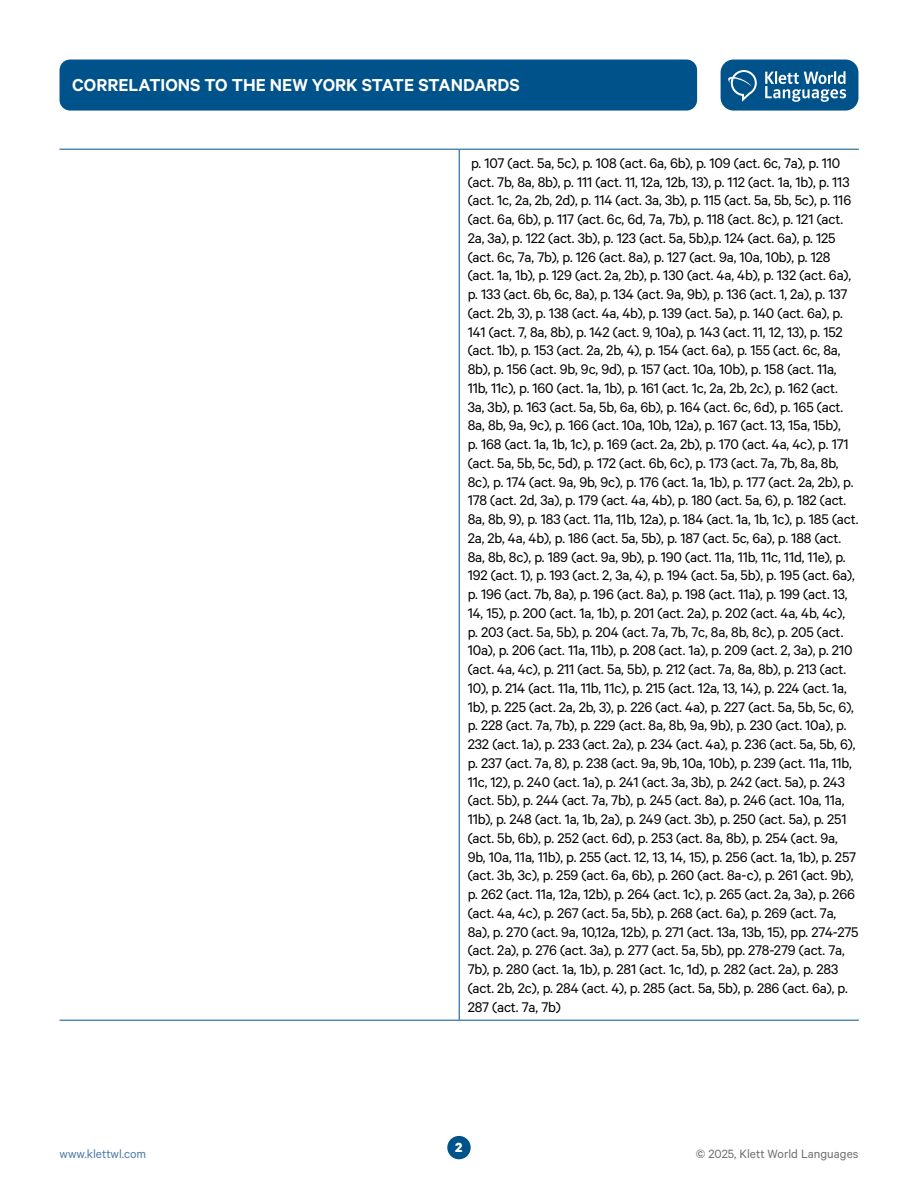
<style>
.page{position:relative;width:918px;height:1188px;background:#fff}
.page>*{position:absolute;margin:0;border:0;box-sizing:border-box;transform-origin:0 0}
.t1{font:600 19.5px "Calibre";color:#fff}
._000_tablas_texto_1_5_medium{font:15.75px/18.8px "Calibre";letter-spacing:-.01em;color:#000}
.t2{font:700 15px "Calibre";color:#fff}
.t3{font:13.5px "Calibre";color:#706f6f}
.t4{font:13.5px "Calibre";color:#517bab}
</style>
<div class="page">
<div style="left:447px;top:1136px;width:24px;height:23px;background:#00528a;border-radius:50%"></div>
<div style="left:721px;top:60px;width:137px;height:51px;background:#00528a;border-radius:13px"></div>
<svg style="left:765px;top:71px;width:81px;height:31px"></svg>
<svg style="left:728px;top:70px;width:29px;height:32px"></svg>
<div style="left:60px;top:60px;width:637px;height:51px;background:#00528a;border-radius:11px"></div>
<hr style="left:459px;top:149px;width:400px;height:1px;background:#00528a">
<hr style="left:459px;top:1020px;width:400px;height:1px;background:#00528a">
<hr style="left:60px;top:149px;width:399px;height:1px;background:#00528a">
<hr style="left:459px;top:150px;width:1px;height:870px;background:#00528a">
<hr style="left:60px;top:1020px;width:399px;height:1px;background:#00528a">
<p class="t1" style="left:72px;top:74px;width:449px">CORRELATIONS TO THE NEW YORK STATE STANDARDS</p>
<p class="_000_tablas_texto_1_5_medium" style="left:468px;top:153px;width:392px">p. 107 (act. 5a, 5c), p. 108 (act. 6a, 6b), p. 109 (act. 6c, 7a), p. 110 (act. 7b, 8a, 8b), p. 111 (act. 11, 12a, 12b, 13), p. 112 (act. 1a, 1b), p. 113 (act. 1c, 2a, 2b, 2d), p. 114 (act. 3a, 3b), p. 115 (act. 5a, 5b, 5c), p. 116 (act. 6a, 6b), p. 117 (act. 6c, 6d, 7a, 7b), p. 118 (act. 8c), p. 121 (act.<br>2a, 3a), p. 122 (act. 3b), p. 123 (act. 5a, 5b),p. 124 (act. 6a), p. 125 (act. 6c, 7a, 7b), p. 126 (act. 8a), p. 127 (act. 9a, 10a, 10b), p. 128 (act. 1a, 1b), p. 129 (act. 2a, 2b), p. 130 (act. 4a, 4b), p. 132 (act. 6a), p. 133 (act. 6b, 6c, 8a), p. 134 (act. 9a, 9b), p. 136 (act. 1, 2a), p. 137 (act. 2b, 3), p. 138 (act. 4a, 4b), p. 139 (act. 5a), p. 140 (act. 6a), p.<br>141 (act. 7, 8a, 8b), p. 142 (act. 9, 10a), p. 143 (act. 11, 12, 13), p. 152 (act. 1b), p. 153 (act. 2a, 2b, 4), p. 154 (act. 6a), p. 155 (act. 6c, 8a, 8b), p. 156 (act. 9b, 9c, 9d), p. 157 (act. 10a, 10b), p. 158 (act. 11a, 11b, 11c), p. 160 (act. 1a, 1b), p. 161 (act. 1c, 2a, 2b, 2c), p. 162 (act.<br>3a, 3b), p. 163 (act. 5a, 5b, 6a, 6b), p. 164 (act. 6c, 6d), p. 165 (act.<br>8a, 8b, 9a, 9c), p. 166 (act. 10a, 10b, 12a), p. 167 (act. 13, 15a, 15b),<br>p. 168 (act. 1a, 1b, 1c), p. 169 (act. 2a, 2b), p. 170 (act. 4a, 4c), p. 171 (act. 5a, 5b, 5c, 5d), p. 172 (act. 6b, 6c), p. 173 (act. 7a, 7b, 8a, 8b, 8c), p. 174 (act. 9a, 9b, 9c), p. 176 (act. 1a, 1b), p. 177 (act. 2a, 2b), p.<br>178 (act. 2d, 3a), p. 179 (act. 4a, 4b), p. 180 (act. 5a, 6), p. 182 (act.<br>8a, 8b, 9), p. 183 (act. 11a, 11b, 12a), p. 184 (act. 1a, 1b, 1c), p. 185 (act.<br>2a, 2b, 4a, 4b), p. 186 (act. 5a, 5b), p. 187 (act. 5c, 6a), p. 188 (act.<br>8a, 8b, 8c), p. 189 (act. 9a, 9b), p. 190 (act. 11a, 11b, 11c, 11d, 11e), p.<br>192 (act. 1), p. 193 (act. 2, 3a, 4), p. 194 (act. 5a, 5b), p. 195 (act. 6a), p. 196 (act. 7b, 8a), p. 196 (act. 8a), p. 198 (act. 11a), p. 199 (act. 13, 14, 15), p. 200 (act. 1a, 1b), p. 201 (act. 2a), p. 202 (act. 4a, 4b, 4c), p. 203 (act. 5a, 5b), p. 204 (act. 7a, 7b, 7c, 8a, 8b, 8c), p. 205 (act.<br>10a), p. 206 (act. 11a, 11b), p. 208 (act. 1a), p. 209 (act. 2, 3a), p. 210 (act. 4a, 4c), p. 211 (act. 5a, 5b), p. 212 (act. 7a, 8a, 8b), p. 213 (act.<br>10), p. 214 (act. 11a, 11b, 11c), p. 215 (act. 12a, 13, 14), p. 224 (act. 1a, 1b), p. 225 (act. 2a, 2b, 3), p. 226 (act. 4a), p. 227 (act. 5a, 5b, 5c, 6), p. 228 (act. 7a, 7b), p. 229 (act. 8a, 8b, 9a, 9b), p. 230 (act. 10a), p.<br>232 (act. 1a), p. 233 (act. 2a), p. 234 (act. 4a), p. 236 (act. 5a, 5b, 6), p. 237 (act. 7a, 8), p. 238 (act. 9a, 9b, 10a, 10b), p. 239 (act. 11a, 11b, 11c, 12), p. 240 (act. 1a), p. 241 (act. 3a, 3b), p. 242 (act. 5a), p. 243 (act. 5b), p. 244 (act. 7a, 7b), p. 245 (act. 8a), p. 246 (act. 10a, 11a, 11b), p. 248 (act. 1a, 1b, 2a), p. 249 (act. 3b), p. 250 (act. 5a), p. 251 (act. 5b, 6b), p. 252 (act. 6d), p. 253 (act. 8a, 8b), p. 254 (act. 9a, 9b, 10a, 11a, 11b), p. 255 (act. 12, 13, 14, 15), p. 256 (act. 1a, 1b), p. 257 (act. 3b, 3c), p. 259 (act. 6a, 6b), p. 260 (act. 8a-c), p. 261 (act. 9b), p. 262 (act. 11a, 12a, 12b), p. 264 (act. 1c), p. 265 (act. 2a, 3a), p. 266 (act. 4a, 4c), p. 267 (act. 5a, 5b), p. 268 (act. 6a), p. 269 (act. 7a, 8a), p. 270 (act. 9a, 10,12a, 12b), p. 271 (act. 13a, 13b, 15), pp. 274-275 (act. 2a), p. 276 (act. 3a), p. 277 (act. 5a, 5b), pp. 278-279 (act. 7a, 7b), p. 280 (act. 1a, 1b), p. 281 (act. 1c, 1d), p. 282 (act. 2a), p. 283 (act. 2b, 2c), p. 284 (act. 4), p. 285 (act. 5a, 5b), p. 286 (act. 6a), p.<br>287 (act. 7a, 7b)</p>
<p class="t2" style="left:455px;top:1138px;width:9px">2</p>
<p class="t4" style="left:60px;top:1146px;width:88px">www.klettwl.com</p>
<p class="t3" style="left:696px;top:1146px;width:164px">© 2025, Klett World Languages</p>
</div>
